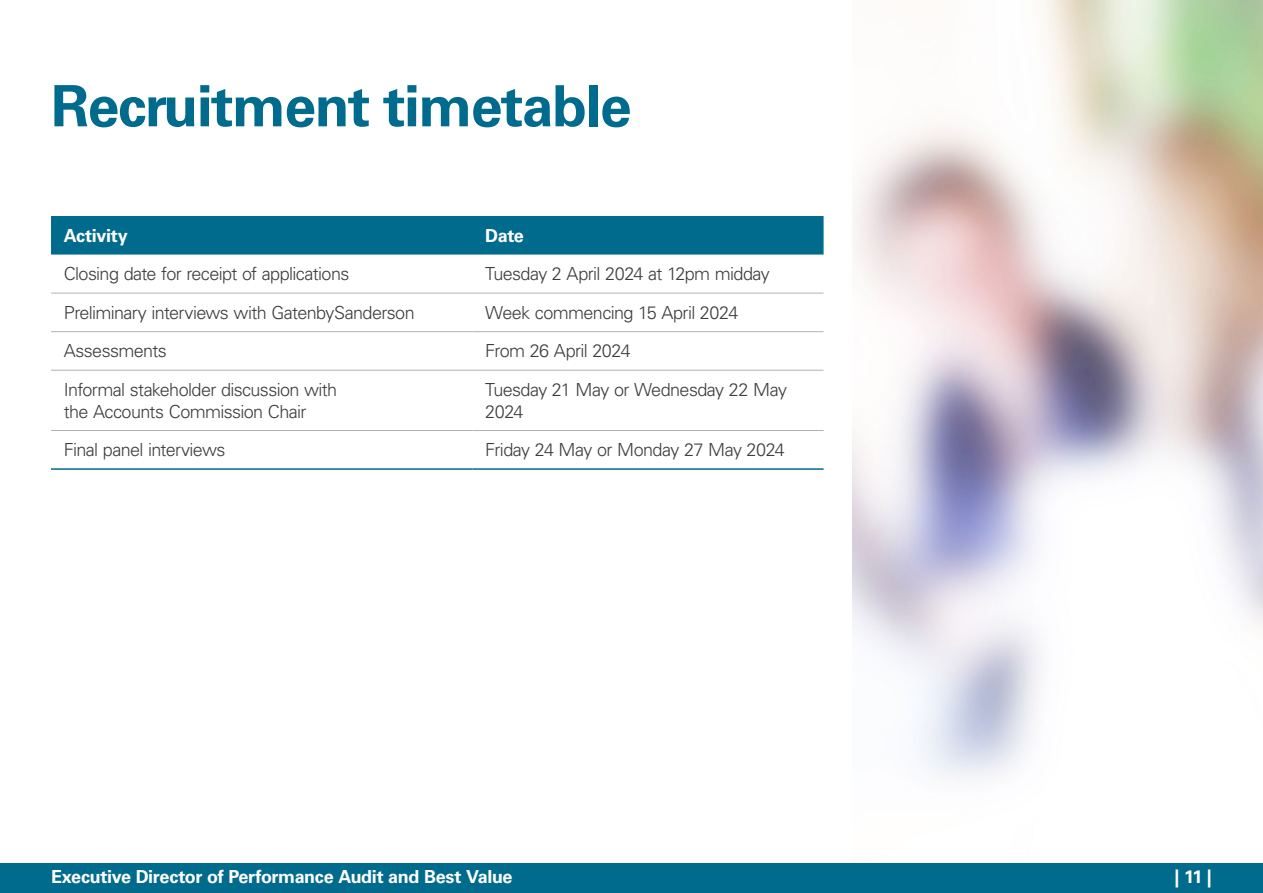
<style>
.page{position:relative;width:1263px;height:893px;background:#fff}
.page>*{position:absolute;margin:0;border:0;box-sizing:border-box;transform-origin:0 0}
.AS-P01-Chapter_head{font:700 57px "Univers LT Pro 65";letter-spacing:-.025em;color:#006b8d}
.AS-P06-Body_text{font:300 18px/21.8px "Univers LT Pro 45";letter-spacing:-.035em;color:#3c3c3b}
.AS-P06-Body_text-2{font:700 18px "Univers LT Pro 65";letter-spacing:-.02em;color:#fff}
</style>
<div class="page">
<img style="left:853px;top:0;width:410px;height:780px">
<div style="left:51px;top:216px;width:773px;height:39px;background:#006b8d"></div>
<hr style="left:51px;top:293px;width:421px;height:1px;background:#b3b2b2">
<hr style="left:472px;top:293px;width:352px;height:1px;background:#b3b2b2">
<hr style="left:51px;top:331px;width:421px;height:1px;background:#b3b2b2">
<hr style="left:472px;top:331px;width:352px;height:1px;background:#b3b2b2">
<hr style="left:51px;top:370px;width:421px;height:1px;background:#b3b2b2">
<hr style="left:472px;top:370px;width:352px;height:1px;background:#b3b2b2">
<hr style="left:51px;top:430px;width:421px;height:1px;background:#b3b2b2">
<hr style="left:472px;top:430px;width:352px;height:1px;background:#b3b2b2">
<hr style="left:51px;top:468px;width:421px;height:2px;background:#006b8d">
<hr style="left:472px;top:468px;width:352px;height:2px;background:#006b8d">
<div style="left:0;top:863px;width:1263px;height:30px;background:#006b8d"></div>
<h2 class="AS-P01-Chapter_head" style="left:51px;top:66px;width:582px">Recruitment timetable</h2>
<p class="AS-P06-Body_text-2" style="left:64px;top:223px;width:65px">Activity</p>
<p class="AS-P06-Body_text-2" style="left:485px;top:223px;width:40px">Date</p>
<p class="AS-P06-Body_text" style="left:64px;top:263px;width:287px">Closing date for receipt of applications</p>
<p class="AS-P06-Body_text" style="left:485px;top:263px;width:286px">Tuesday 2 April 2024 at 12pm midday</p>
<p class="AS-P06-Body_text" style="left:64px;top:301px;width:352px">Preliminary interviews with GatenbySanderson</p>
<p class="AS-P06-Body_text" style="left:485px;top:301px;width:255px">Week commencing 15 April 2024</p>
<p class="AS-P06-Body_text" style="left:64px;top:340px;width:105px">Assessments</p>
<p class="AS-P06-Body_text" style="left:485px;top:340px;width:147px">From 26 April 2024</p>
<p class="AS-P06-Body_text" style="left:64px;top:378px;width:275px">Informal stakeholder discussion with the Accounts Commission Chair</p>
<p class="AS-P06-Body_text" style="left:485px;top:378px;width:303px">Tuesday 21 May or Wednesday 22 May<br>2024</p>
<p class="AS-P06-Body_text" style="left:64px;top:438px;width:163px">Final panel interviews</p>
<p class="AS-P06-Body_text" style="left:485px;top:438px;width:301px">Friday 24 May or Monday 27 May 2024</p>
<p class="AS-P06-Body_text-2" style="left:51px;top:863px;width:463px">Executive Director of Performance Audit and Best Value</p>
<p class="AS-P06-Body_text-2" style="left:1174px;top:863px;width:39px">| 11 |</p>
</div>
